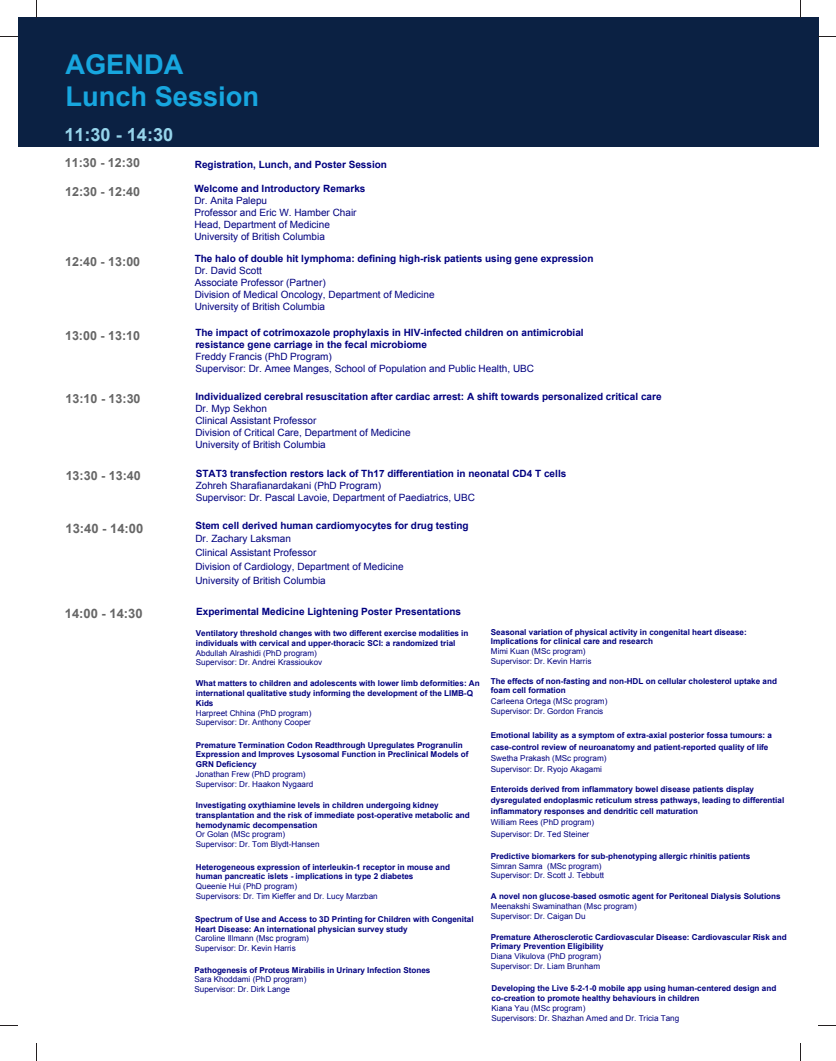
<style>
.page{position:relative;width:836px;height:1061px;background:#fff}
.page>*{position:absolute;margin:0;border:0;box-sizing:border-box;transform-origin:0 0}
.t1{font:700 27.25px/32.6px "Arial";color:#17a6df}
.t2{font:700 18.12px "Arial";color:#96d4ea}
.t3{font:700 13px "Arial";color:#666}
.t4{font:700 12.5px "Arial";color:#666}
.t5{font:10px/12px "Arial";color:#000080}
.t6{font:700 10px/12px "Arial";color:#000080}
.t7{font:700 8.12px/9.8px "Arial";color:#000080}
.t8{font:8.12px/9.8px "Arial";color:#000080}
.t9{font:700 8.12px/9.8px "Arial";color:#000080}
.t10{font:8.12px/9.8px "Arial";color:#000080}
.s1{font-style:inherit}
</style>
<div class="page">
<div style="left:18px;top:18px;width:800px;height:129px;background:#0b2143"></div>
<svg style="left:36px;top:0;width:1px;height:18px"></svg>
<svg style="left:0;top:36px;width:18px;height:1px"></svg>
<svg style="left:800px;top:0;width:1px;height:18px"></svg>
<svg style="left:818px;top:36px;width:18px;height:1px"></svg>
<svg style="left:800px;top:1043px;width:1px;height:18px"></svg>
<svg style="left:818px;top:1025px;width:18px;height:1px"></svg>
<svg style="left:36px;top:1043px;width:1px;height:18px"></svg>
<svg style="left:0;top:1025px;width:18px;height:1px"></svg>
<h1 class="t1" style="left:65px;top:49px;width:195px">AGENDA<br>Lunch Session</h1>
<h2 class="t2" style="left:64px;top:122px;width:110px">11:30 - 14:30</h2>
<p class="t6" style="left:195px;top:159px;width:194px">Registration, Lunch, and Poster Session</p>
<p class="t6" style="left:194px;top:183px;width:173px">Welcome and Introductory Remarks</p>
<p class="t5" style="left:194px;top:195px;width:164px">Dr. Anita Palepu<br>Professor and Eric W. Hamber Chair<br>Head, Department of Medicine<br>University of British Columbia</p>
<p class="t6" style="left:195px;top:253px;width:400px">The halo of double hit lymphoma: defining high-risk patients using gene expression</p>
<p class="t5" style="left:195px;top:265px;width:241px">Dr. David Scott<br>Associate Professor (Partner)<br>Division of Medical Oncology, Department of Medicine University of British Columbia</p>
<p class="t6" style="left:195px;top:327px;width:390px">The impact of cotrimoxazole prophylaxis in HIV-infected children on antimicrobial resistance gene carriage in the fecal microbiome</p>
<p class="t5" style="left:195px;top:351px;width:340px">Freddy Francis (PhD Program)<br>Supervisor: Dr. Amee Manges, School of Population and Public Health, UBC</p>
<p class="t6" style="left:195px;top:391px;width:468px">Individualized cerebral resuscitation after cardiac arrest: A shift towards personalized critical care</p>
<p class="t5" style="left:195px;top:403px;width:217px">Dr. Myp Sekhon<br>Clinical Assistant Professor<br>Division of Critical Care, Department of Medicine<br>University of British Columbia</p>
<p class="t6" style="left:196px;top:468px;width:372px">STAT3 transfection restors lack of Th17 differentiation in neonatal CD4 T cells</p>
<p class="t5" style="left:196px;top:479px;width:281px">Zohreh Sharafianardakani (PhD Program)<br>Supervisor: Dr. Pascal Lavoie, Department of Paediatrics, UBC</p>
<p class="t6" style="left:195px;top:519px;width:275px">Stem cell derived human cardiomyocytes for drug testing</p>
<p class="t5" style="left:195px;top:532px;width:210px;line-height:13.9px">Dr. Zachary Laksman<br>Clinical Assistant Professor<br>Division of Cardiology, Department of Medicine<br>University of British Columbia</p>
<p class="t6" style="left:196px;top:605px;width:266px">Experimental Medicine Light<span class="s1">en</span>ing Poster Presentations</p>
<p class="t7" style="left:196px;top:629px;width:274px">Ventilatory threshold changes with two different exercise modalities in individuals with cervical and upper-thoracic SCI: a randomized trial</p>
<p class="t8" style="left:196px;top:648px;width:128px">Abdullah Alrashidi (PhD program)<br>Supervisor: Dr. Andrei Krassioukov</p>
<p class="t7" style="left:196px;top:679px;width:285px">What matters to children and adolescents with lower limb deformities: An international qualitative study informing the development of the LIMB-Q<br>Kids</p>
<p class="t8" style="left:196px;top:708px;width:117px">Harpreet Chhina (PhD program)<br>Supervisor: Dr. Anthony Cooper</p>
<p class="t7" style="left:196px;top:740px;width:274px">Premature Termination Codon Readthrough Upregulates Progranulin<br>Expression and Improves Lysosomal Function in Preclinical Models of<br>GRN Deficiency</p>
<p class="t8" style="left:196px;top:769px;width:119px">Jonathan Frew (PhD program)<br>Supervisor: Dr. Haakon Nygaard</p>
<p class="t7" style="left:196px;top:801px;width:275px">Investigating oxythiamine levels in children undergoing kidney transplantation and the risk of immediate post-operative metabolic and hemodynamic decompensation</p>
<p class="t8" style="left:196px;top:830px;width:125px">Or Golan (MSc program)<br>Supervisor: Dr. Tom Blydt-Hansen</p>
<p class="t7" style="left:196px;top:862px;width:256px">Heterogeneous expression of interleukin-1 receptor in mouse and human pancreatic islets - implications in type 2 diabetes</p>
<p class="t8" style="left:196px;top:881px;width:183px">Queenie Hui (PhD program)<br>Supervisors: Dr. Tim Kieffer and Dr. Lucy Marzban</p>
<p class="t7" style="left:195px;top:914px;width:280px">Spectrum of Use and Access to 3D Printing for Children with Congenital<br>Heart Disease: An international physician survey study</p>
<p class="t8" style="left:195px;top:934px;width:115px">Caroline Illmann (Msc program)<br>Supervisor: Dr. Kevin Harris</p>
<p class="t7" style="left:194px;top:965px;width:238px">Pathogenesis of Proteus Mirabilis in Urinary Infection Stones</p>
<p class="t8" style="left:194px;top:975px;width:113px">Sara Khoddami (PhD program)<br>Supervisor: Dr. Dirk Lange</p>
<h3 class="t4" style="left:65px;top:155px;width:77px">11:30 - 12:30</h3>
<h3 class="t4" style="left:65px;top:184px;width:77px">12:30 - 12:40</h3>
<h3 class="t4" style="left:65px;top:253px;width:77px">12:40 - 13:00</h3>
<h3 class="t4" style="left:65px;top:327px;width:77px">13:00 - 13:10</h3>
<h3 class="t4" style="left:66px;top:390px;width:77px">13:10 - 13:30</h3>
<h3 class="t4" style="left:66px;top:467px;width:77px">13:30 - 13:40</h3>
<h3 class="t3" style="left:65px;top:519px;width:79px">13:40 - 14:00</h3>
<h3 class="t3" style="left:65px;top:604px;width:79px">14:00 - 14:30</h3>
<p class="t9" style="left:491px;top:627px;width:257px">Seasonal variation of physical activity in congenital heart disease:<br>Implications for clinical care and research</p>
<p class="t10" style="left:491px;top:646px;width:102px">Mimi Kuan (MSc program)<br>Supervisor: Dr. Kevin Harris</p>
<p class="t9" style="left:491px;top:676px;width:288px">The effects of non-fasting and non-HDL on cellular cholesterol uptake and foam cell formation</p>
<p class="t8" style="left:491px;top:697px;width:118px">Carleena Ortega (MSc program)<br>Supervisor: Dr. Gordon Francis</p>
<p class="t7" style="left:491px;top:730px;width:283px;line-height:11.1px">Emotional lability as a symptom of extra-axial posterior fossa tumours: a case-control review of neuroanatomy and patient-reported quality of life</p>
<p class="t8" style="left:491px;top:752px;width:117px;line-height:11.1px">Swetha Prakash (MSc program)<br>Supervisor: Dr. Ryojo Akagami</p>
<p class="t7" style="left:491px;top:784px;width:295px;line-height:11.1px">Enteroids derived from inflammatory bowel disease patients display dysregulated endoplasmic reticulum stress pathways, leading to differential inflammatory responses and dendritic cell maturation</p>
<p class="t8" style="left:491px;top:817px;width:105px;line-height:11.1px">William Rees (PhD program)<br>Supervisor: Dr. Ted Steiner</p>
<p class="t7" style="left:491px;top:851px;width:261px">Predictive biomarkers for sub-phenotyping allergic rhinitis patients</p>
<p class="t8" style="left:491px;top:861px;width:115px">Simran Samra (MSc program)<br>Supervisor: Dr. Scott J. Tebbutt</p>
<p class="t7" style="left:491px;top:892px;width:291px">A novel non glucose-based osmotic agent for Peritoneal Dialysis Solutions</p>
<p class="t8" style="left:491px;top:901px;width:147px">Meenakshi Swaminathan (Msc program)<br>Supervisor: Dr. Caigan Du</p>
<p class="t7" style="left:491px;top:932px;width:297px">Premature Atherosclerotic Cardiovascular Disease: Cardiovascular Risk and<br>Primary Prevention Eligibility</p>
<p class="t8" style="left:491px;top:951px;width:112px">Diana Vikulova (PhD program)<br>Supervisor: Dr. Liam Brunham</p>
<p class="t7" style="left:491px;top:984px;width:286px">Developing the Live 5-2-1-0 mobile app using human-centered design and co-creation to promote healthy behaviours in children</p>
<p class="t8" style="left:491px;top:1003px;width:189px">Kiana Yau (MSc program)<br>Supervisors: Dr. Shazhan Amed and Dr. Tricia Tang</p>
</div>
